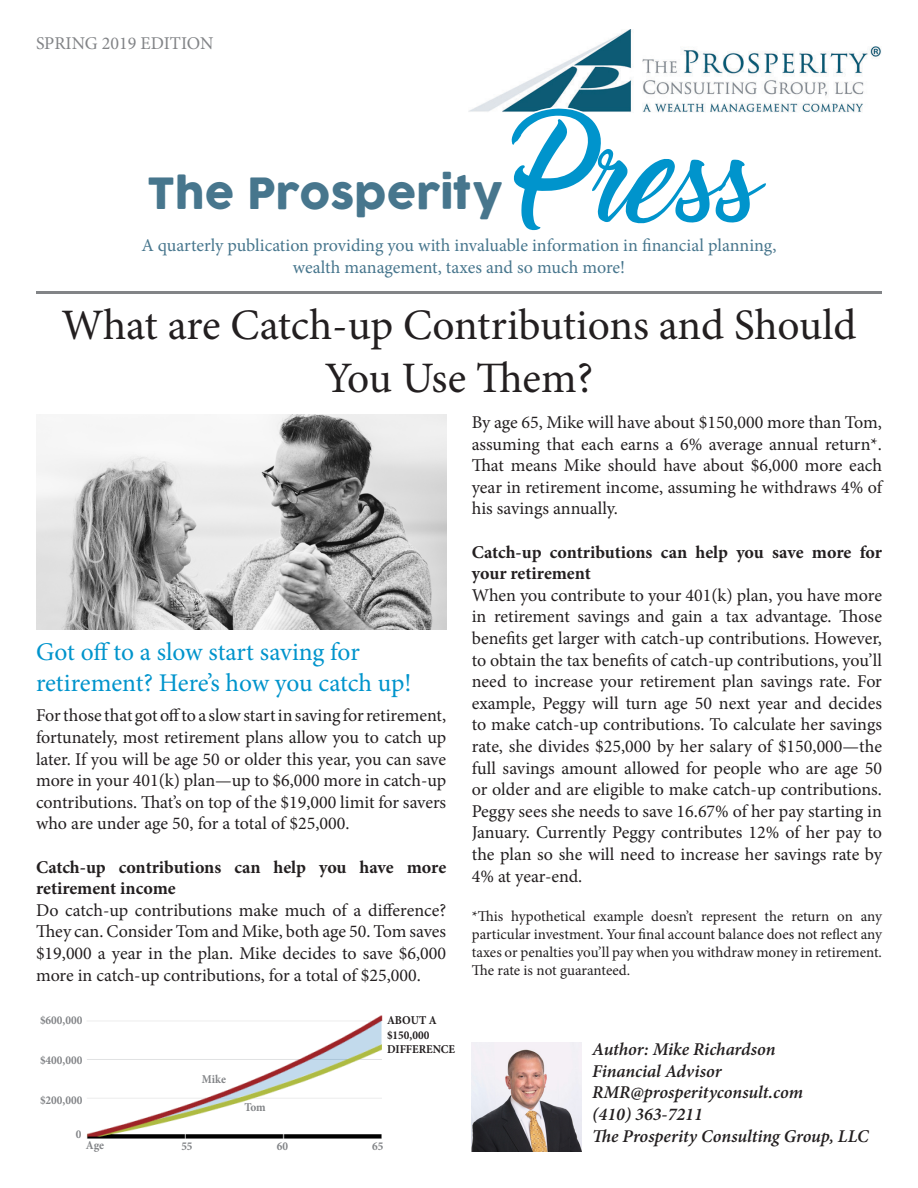
<style>
.page{position:relative;width:918px;height:1188px;background:#fff}
.page>*{position:absolute;margin:0;border:0;box-sizing:border-box;transform-origin:0 0}
.t1{font:150px "The Blacksmith";color:#0094cc}
.t2{font:43.5px/52.2px "Minion Pro";letter-spacing:-.005em;color:#231f20;text-align:center}
.t3{font:42px "Cocogoose";color:#47768d}
.t4{font:25.5px/30.6px "Minion Pro";letter-spacing:-.005em;color:#0094cc}
.t5{font:18px/21.6px "Minion Pro";letter-spacing:-.005em;color:#231f20;text-align:justify}
.t6{font:18px "Minion Pro";letter-spacing:-.005em;color:#47768d}
.t7{font:700 18px/21.6px "Minion Pro";letter-spacing:-.005em;color:#231f20}
.t8{font:italic 600 18px "Minion Pro";letter-spacing:-.005em;color:#231f20}
.t9{font:18px "Minion Pro";color:#828487}
.t10{font:15px/18px "Minion Pro";letter-spacing:-.005em;color:#231f20;text-align:justify}
.t11{font:700 12px "Minion Pro";color:#828487;scale:.94 1}
.t12{font:700 12px/14.4px "Minion Pro";color:#231f20;scale:.94 1}
</style>
<div class="page">
<img style="left:481px;top:30px;width:400px;height:82px">
<hr style="left:36px;top:291px;width:846px;height:3px;background:#828487">
<svg style="left:468px;top:105px;width:302px;height:8px"></svg>
<img style="left:36px;top:415px;width:410px;height:214px">
<img style="left:472px;top:1042px;width:110px;height:110px">
<img style="left:87px;top:1015px;width:295px;height:124px">
<div style="left:202px;top:1074px;width:28px;height:11px;background:#fff"></div>
<div style="left:244px;top:1102px;width:29px;height:11px;background:#fff"></div>
<p class="t9" style="left:36px;top:31px;width:179px">SPRING 2019 EDITION</p>
<p class="t3" style="left:147px;top:164px;width:357px">The Prosperity</p>
<p class="t1" style="left:508px;top:79px;width:255px">Press</p>
<p class="t6" style="left:141px;top:234px;width:637px">A quarterly publication providing you with invaluable information in financial planning,</p>
<p class="t6" style="left:293px;top:255px;width:334px">wealth management, taxes and so much more!</p>
<p class="t2" style="left:62px;top:300px;width:796px">What are Catch-up Contributions and Should<br>You Use Them?</p>
<p class="t4" style="left:36px;top:637px;width:377px">Got off to a slow start saving for retirement? Here’s how you catch up!</p>
<p class="t5" style="left:36px;top:705px;width:412px">For those that got off to a slow start in saving for retirement, fortunately, most retirement plans allow you to catch up later. If you will be age 50 or older this year, you can save more in your 401(k) plan—up to $6,000 more in catch-up contributions. That’s on top of the $19,000 limit for savers who are under age 50, for a total of $25,000.</p>
<p class="t7" style="left:36px;top:856px;width:412px">Catch-up contributions can help you have more retirement income</p>
<p class="t5" style="left:36px;top:899px;width:412px">Do catch-up contributions make much of a difference?<br>They can. Consider Tom and Mike, both age 50. Tom saves $19,000 a year in the plan. Mike decides to save $6,000 more in catch-up contributions, for a total of $25,000.</p>
<p class="t11" style="left:40px;top:1012px;width:47px">$600,000</p>
<p class="t11" style="left:40px;top:1052px;width:47px">$400,000</p>
<p class="t11" style="left:40px;top:1091px;width:47px">$200,000</p>
<p class="t11" style="left:76px;top:1126px;width:7px">0</p>
<p class="t11" style="left:202px;top:1071px;width:27px">Mike</p>
<p class="t11" style="left:244px;top:1098px;width:24px">Tom</p>
<p class="t12" style="left:387px;top:1013px;width:54px">ABOUT A $150,000</p>
<p class="t12" style="left:387px;top:1042px;width:74px">DIFFERENCE</p>
<p class="t11" style="left:86px;top:1137px;width:21px">Age</p>
<p class="t11" style="left:181px;top:1138px;width:13px">55</p>
<p class="t11" style="left:277px;top:1138px;width:14px">60</p>
<p class="t11" style="left:372px;top:1138px;width:14px">65</p>
<p class="t5" style="left:472px;top:412px;width:412px">By age 65, Mike will have about $150,000 more than Tom, assuming that each earns a 6% average annual return*.<br>That means Mike should have about $6,000 more each year in retirement income, assuming he withdraws 4% of his savings annually.</p>
<p class="t7" style="left:472px;top:541px;width:412px">Catch-up contributions can help you save more for your retirement</p>
<p class="t5" style="left:472px;top:584px;width:412px">When you contribute to your 401(k) plan, you have more in retirement savings and gain a tax advantage. Those benefits get larger with catch-up contributions. However, to obtain the tax benefits of catch-up contributions, you’ll need to increase your retirement plan savings rate. For example, Peggy will turn age 50 next year and decides to make catch-up contributions. To calculate her savings rate, she divides $25,000 by her salary of $150,000—the full savings amount allowed for people who are age 50 or older and are eligible to make catch-up contributions.<br>Peggy sees she needs to save 16.67% of her pay starting in January. Currently Peggy contributes 12% of her pay to the plan so she will need to increase her savings rate by 4% at year-end.</p>
<p class="t10" style="left:472px;top:907px;width:412px">*This hypothetical example doesn’t represent the return on any particular investment. Your final account balance does not reflect any taxes or penalties you’ll pay when you withdraw money in retirement.<br>The rate is not guaranteed.</p>
<p class="t8" style="left:592px;top:1037px;width:185px">Author: Mike Richardson</p>
<p class="t8" style="left:592px;top:1059px;width:131px">Financial Advisor</p>
<p class="t8" style="left:592px;top:1080px;width:212px">RMR@prosperityconsult.com</p>
<p class="t8" style="left:592px;top:1102px;width:112px">(410) 363-7211</p>
<p class="t8" style="left:592px;top:1123px;width:278px">The Prosperity Consulting Group, LLC</p>
</div>
